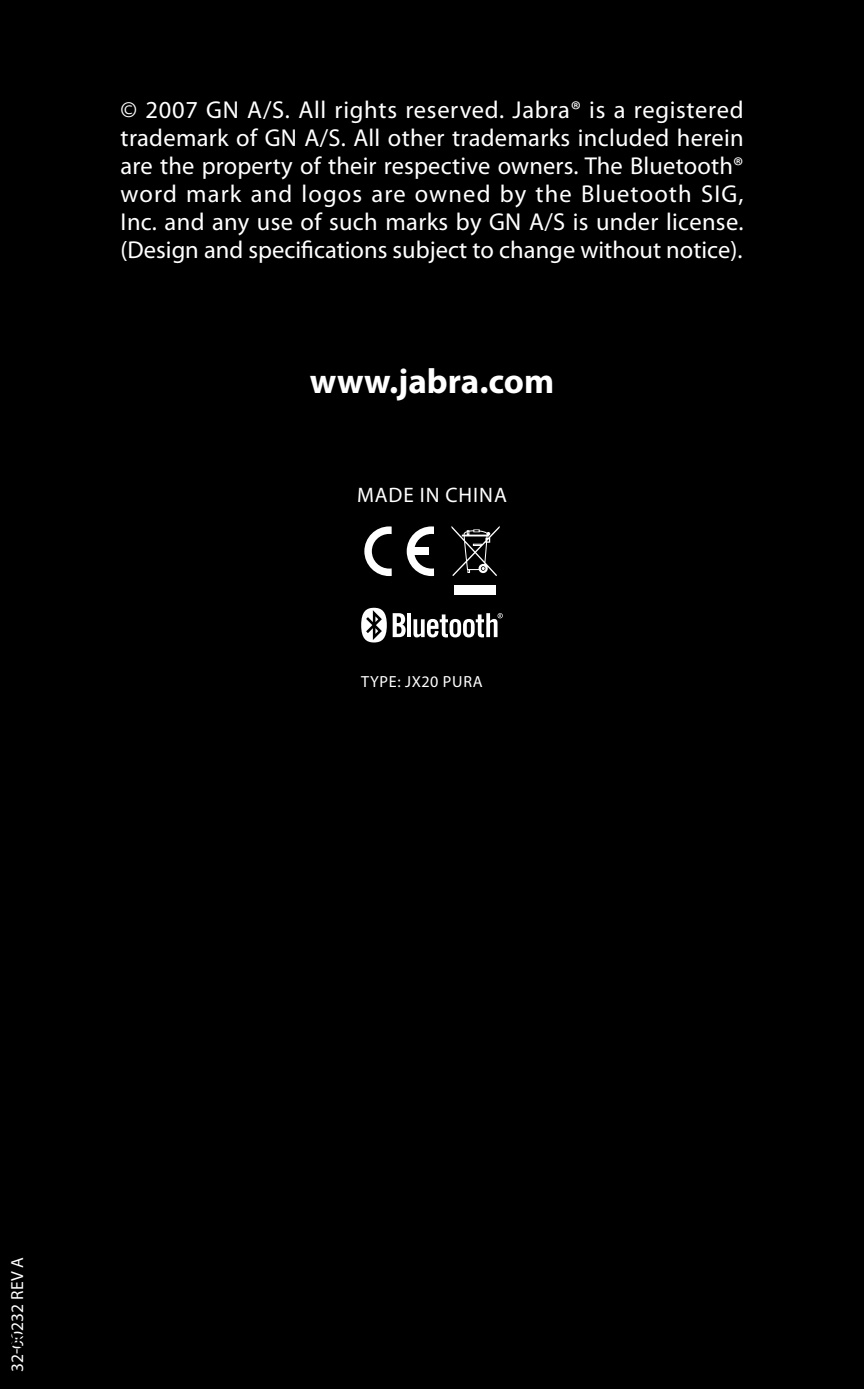
<style>
.page{position:relative;width:864px;height:1389px;background:#fff}
.page>*{position:absolute;margin:0;border:0;box-sizing:border-box;transform-origin:0 0}
.t1{font:700 35px "Myriad Pro";color:#fff}
.t2{font:24.5px/28px "Myriad Pro";color:#fff;text-align:justify}
.t3{font:21px "Myriad Pro";letter-spacing:.045em;color:#fff}
.t4{font:17.5px "Myriad Pro";color:#fff}
.t5{font:16.1px "Myriad Pro";letter-spacing:.04em;color:#fff}
</style>
<div class="page">
<div style="left:0;top:0;width:863px;height:1389px;background:#000"></div>
<svg style="left:392px;top:613px;width:13px;height:24px"></svg>
<hr style="left:407px;top:613px;width:4px;height:24px;background:#fff">
<svg style="left:361px;top:608px;width:25px;height:34px"></svg>
<svg style="left:413px;top:613px;width:89px;height:24px"></svg>
<svg style="left:364px;top:526px;width:27px;height:50px"></svg>
<svg style="left:406px;top:526px;width:28px;height:50px"></svg>
<div style="left:454px;top:586px;width:41px;height:9px;background:#fff"></div>
<svg style="left:451px;top:526px;width:48px;height:50px"></svg>
<p class="t2" style="left:120px;top:95px;width:624px">© 2007 GN A/S. All rights reserved. Jabra® is a registered trademark of GN A/S. All other trademarks included herein are the property of their respective owners. The Bluetooth® word mark and logos are owned by the Bluetooth SIG, Inc. and any use of such marks by GN A/S is under license. (Design and specifications subject to change without notice).</p>
<h1 class="t1" style="left:309px;top:359px;width:246px">www.jabra.com</h1>
<p class="t3" style="left:357px;top:482px;width:151px">Made in China</p>
<p class="t5" style="left:361px;top:671px;width:102px">Type: JX20 PURA</p>
<p class="t4" style="left:6px;top:1372px;width:116px;rotate:-90deg">32-00232 rev A</p>
</div>
